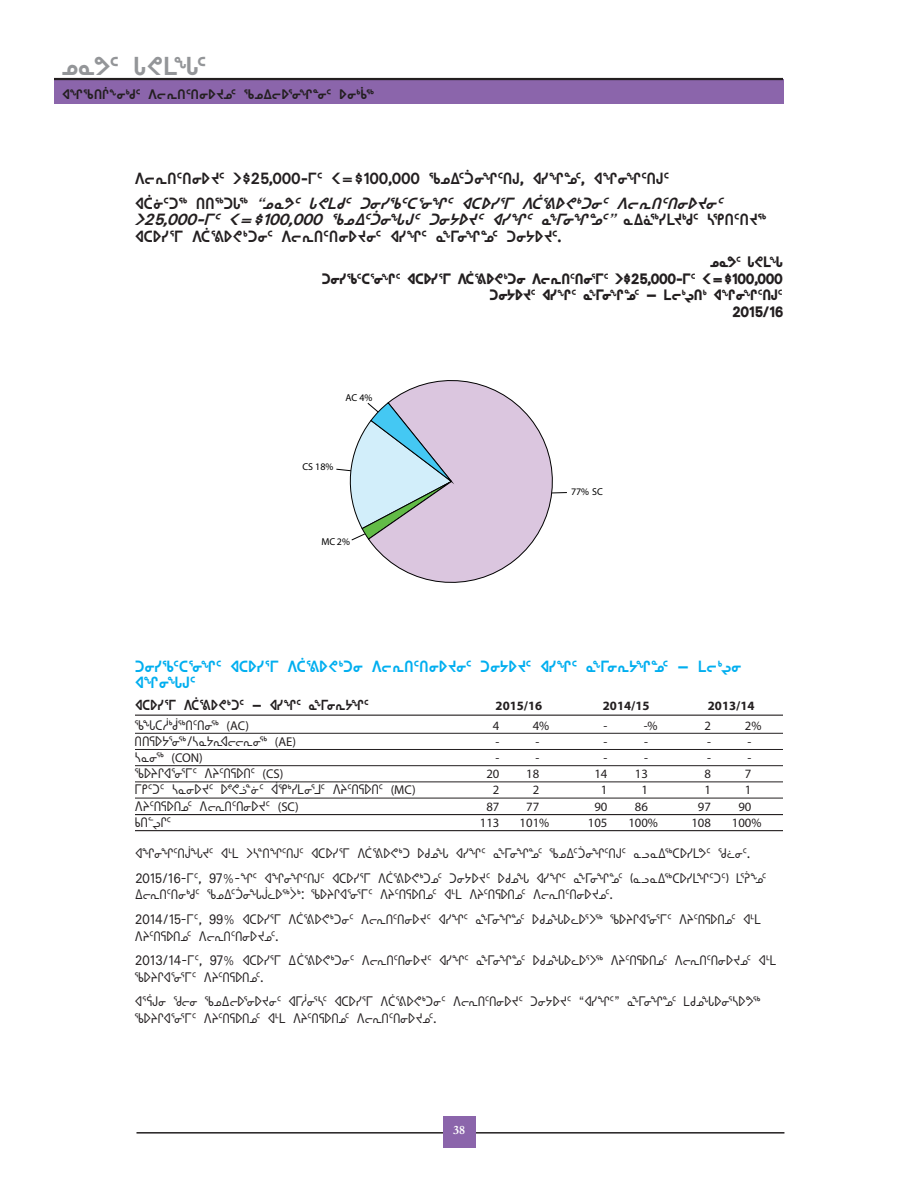
<style>
.page{position:relative;width:918px;height:1188px;background:#fff}
.page>*{position:absolute;margin:0;border:0;box-sizing:border-box;transform-origin:0 0}
.t1{font:24px "Naamajut Bd";letter-spacing:-.08em;color:#939598}
.t2{font:15px/16.5px "Naamajut Bd It";color:#231f20}
.t3{font:15px "Naamajut Bd";color:#231f20;scale:.95 1}
.t4{font:15px/16.5px "Naamajut Bd";color:#00aeef;scale:.95 1}
.t5{font:900 13.5px/16.5px "Naamajut";color:#231f20;text-align:right;scale:.95 1}
.t6{font:13.5px "Naamajut Bd";color:#231f20;scale:.9 1}
.t7{font:12.75px/24.9px "Naamajut";color:#231f20;scale:.95 1}
.t8{font:12.75px "Naamajut";color:#231f20;scale:.96 1}
.t9{font:12.75px "Myriad Pro";color:#231f20}
.t10{font:12.75px "Naamajut Bd";color:#231f20}
.t11{font:700 12.75px "Myriad Pro";color:#231f20}
.t12{font:700 12.75px "Garamond";color:#fff}
.t13{font:10.05px "Myriad Pro";color:#000}
.s1{font-family:"Naamajut Bd"}
.s2{font-family:"Myriad Pro"}
.s3{font-family:"Naamajut"}
</style>
<div class="page">
<div style="left:54px;top:79px;width:729px;height:25px;background:#8b65ab"></div>
<hr style="left:54px;top:78px;width:729px;height:2px;background:#231f20">
<hr style="left:136px;top:1132px;width:648px;height:2px;background:#231f20">
<div style="left:443px;top:1116px;width:33px;height:31px;background:#8b65ab"></div>
<hr style="left:135px;top:715px;width:648px;height:1px;background:#231f20">
<hr style="left:135px;top:733px;width:648px;height:1px;background:#231f20">
<hr style="left:135px;top:749px;width:648px;height:1px;background:#231f20">
<hr style="left:135px;top:765px;width:648px;height:1px;background:#231f20">
<hr style="left:135px;top:782px;width:648px;height:1px;background:#231f20">
<hr style="left:135px;top:798px;width:648px;height:1px;background:#231f20">
<hr style="left:135px;top:814px;width:648px;height:1px;background:#231f20">
<hr style="left:135px;top:830px;width:648px;height:1px;background:#231f20">
<svg style="left:369px;top:380px;width:197px;height:203px"></svg>
<svg style="left:336px;top:402px;width:116px;height:139px"></svg>
<h1 class="t1" style="left:62px;top:52px;width:146px">KNK5 Z?MZ5</h1>
<p class="t10" style="left:62px;top:87px;width:314px">XQCTŒ1I4F5 WOET5TISJK5 CKWOS3IQ8I5 SI4√6</p>
<p class="t3" style="left:135px;top:170px;width:564px">WOET5TISJ5 S¢@%,)))-U5 X‚¢!)),))) CKW5©IQ5TA, XYQ8K5, XQIQ5TA5</p>
<p class="t2" style="left:135px;top:196px;width:633px"><span class="s1">X∫•5G6 TT6GZ6</span> “KNK5 Z?MF5 GIYC5B3IQ5 XBSY3U W∫3FS?4GI5 WOET5TISJI5<br>S@%,)))-U5 X‚¢!)),))) CKW5©IZA5 GI/SJ5 XYQ5 N1UIQ8K5” <span class="s1">NWˆ6YMJ4F5 NET5TJ6</span></p>
<p class="t3" style="left:135px;top:228px;width:451px">XBSY3U W∫3FS?4GI5 WOET5TISJI5 XYQ5 N1UIQ8K5 GI/SJ5.</p>
<p class="t5" style="left:322px;top:254px;width:487px">KNK5 Z?MZ<br>GIYC5B3IQ5 XBSY3U W∫3FS?4GI WOET5TI3U5 S¢@%,)))-U5 X‚¢!)),)))<br>GI/SJ5 XYQ5 N1UIQ8K5 — MO4LT4 XQIQ5TA5<br>@)!%\!^</p>
<p class="t13" style="left:346px;top:394px;width:28px">AC 4%</p>
<p class="t13" style="left:302px;top:463px;width:33px">CS 18%</p>
<p class="t13" style="left:322px;top:538px;width:30px">MC 2%</p>
<p class="t13" style="left:571px;top:488px;width:33px">77% SC</p>
<p class="t4" style="left:135px;top:658px;width:640px">GIYC5B3IQ5 XBSY3U W∫3FS?4GI WOET5TISJI5 GI/SJ5 XYQ5 N1UIE/Q8K5 — MO4LI<br>XQIZA5</p>
<p class="t6" style="left:135px;top:698px;width:261px">XBSY3U W∫3FS?4G5 — XYQ5 N1UIE/Q5</p>
<p class="t11" style="left:496px;top:701px;width:48px">2015/16</p>
<p class="t11" style="left:603px;top:701px;width:48px">2014/15</p>
<p class="t11" style="left:708px;top:701px;width:48px">2013/14</p>
<p class="t8" style="left:135px;top:718px;width:120px">CZB˙4Ƒ6T5TI6 <span class="s2">(AC)</span></p>
<p class="t9" style="left:493px;top:721px;width:8px">4</p>
<p class="t9" style="left:533px;top:721px;width:18px">4%</p>
<p class="t9" style="left:604px;top:721px;width:5px">-</p>
<p class="t9" style="left:644px;top:721px;width:16px">-%</p>
<p class="t9" style="left:704px;top:721px;width:8px">2</p>
<p class="t9" style="left:745px;top:721px;width:18px">2%</p>
<p class="t8" style="left:135px;top:734px;width:169px">TTCS/3I6\NN/EXOOEI6 <span class="s2">(AE)</span></p>
<p class="t9" style="left:496px;top:737px;width:5px">-</p>
<p class="t9" style="left:535px;top:737px;width:5px">-</p>
<p class="t9" style="left:604px;top:737px;width:5px">-</p>
<p class="t9" style="left:644px;top:737px;width:5px">-</p>
<p class="t9" style="left:707px;top:737px;width:5px">-</p>
<p class="t9" style="left:748px;top:737px;width:5px">-</p>
<p class="t9" style="left:135px;top:753px;width:69px"><span class="s3">NNI6</span> (CON)</p>
<p class="t9" style="left:496px;top:753px;width:5px">-</p>
<p class="t9" style="left:535px;top:753px;width:5px">-</p>
<p class="t9" style="left:604px;top:753px;width:5px">-</p>
<p class="t9" style="left:644px;top:753px;width:5px">-</p>
<p class="t9" style="left:707px;top:753px;width:5px">-</p>
<p class="t9" style="left:748px;top:753px;width:5px">-</p>
<p class="t8" style="left:135px;top:766px;width:156px">CSPQX3I3U5 WP5TCST5 <span class="s2">(CS)</span></p>
<p class="t9" style="left:486px;top:769px;width:15px">20</p>
<p class="t9" style="left:526px;top:769px;width:15px">18</p>
<p class="t9" style="left:594px;top:769px;width:15px">14</p>
<p class="t9" style="left:635px;top:769px;width:15px">13</p>
<p class="t9" style="left:704px;top:769px;width:8px">8</p>
<p class="t9" style="left:745px;top:769px;width:8px">7</p>
<p class="t8" style="left:135px;top:783px;width:294px">UR5G5 NNISJ5 S=?¬8•5 ≈E4YMI3J5 WP5TCST5 <span class="s2">(MC)</span></p>
<p class="t9" style="left:493px;top:785px;width:8px">2</p>
<p class="t9" style="left:533px;top:785px;width:8px">2</p>
<p class="t9" style="left:601px;top:785px;width:8px">1</p>
<p class="t9" style="left:641px;top:785px;width:8px">1</p>
<p class="t9" style="left:704px;top:785px;width:8px">1</p>
<p class="t9" style="left:745px;top:785px;width:8px">1</p>
<p class="t8" style="left:135px;top:799px;width:172px">WP5TCSTK5 WOET5TISJ5 <span class="s2">(SC)</span></p>
<p class="t9" style="left:486px;top:802px;width:15px">87</p>
<p class="t9" style="left:526px;top:802px;width:15px">77</p>
<p class="t9" style="left:594px;top:802px;width:15px">90</p>
<p class="t9" style="left:635px;top:802px;width:15px">86</p>
<p class="t9" style="left:698px;top:802px;width:15px">97</p>
<p class="t9" style="left:738px;top:802px;width:15px">90</p>
<p class="t8" style="left:135px;top:815px;width:39px">VT9LQ5</p>
<p class="t9" style="left:480px;top:818px;width:21px">113</p>
<p class="t9" style="left:520px;top:818px;width:31px">101%</p>
<p class="t9" style="left:588px;top:818px;width:21px">105</p>
<p class="t9" style="left:628px;top:818px;width:31px">100%</p>
<p class="t9" style="left:691px;top:818px;width:21px">108</p>
<p class="t9" style="left:732px;top:818px;width:31px">100%</p>
<p class="t7" style="left:135px;top:842px;width:666px">XQIQ5TÅZJ5 X7M SN8TQ5TA5 XBSY3U W∫3FS?4G SFKZ XYQ5 N1UIQ8K5 CKW5©IQ5TA5 NLNW6BSYMK5 D˜I5. @)!%\!^-U5, (&amp;∞-Q5 XQIQ5TA5 XBSY3U W∫3FS?4GK5 GI/SJ5 SFKZ XYQ5 N1UIQ8K5 GNLNW6BSYMQ5G5H M3Î1K5</p>
<p class="t7" style="left:135px;top:883px;width:660px">WOET5TI4F5 CKW5©IZÅMS6Í4: CSPQX3I3U5 WP5TCSTK5 X7M WP5TCSTK5 WOET5TISJK5.<br>@)!$\!%-U5, ((∞ XBSY3U W∫3FS?4GI5 WOET5TISJ5 XYQ5 N1UIQ8K5 SFKZSMS3S6 CSPQX3I3U5 WP5TCSTK5 X7M</p>
<p class="t7" style="left:135px;top:924px;width:677px">WP5TCSTK5 WOET5TISJK5.<br>@)!#\!$-U5, (&amp;∞ XBSY3U W∫3FS?4GI5 WOET5TISJ5 XYQ5 N1UIQ8K5 SFKZSMS3S6 WP5TCSTK5 WOET5TISJK5 X7M</p>
<p class="t7" style="left:135px;top:965px;width:660px">CSPQX3I3U5 WP5TCSTK5.<br>X3ÇAI DOI CKWOS3ISJI5 XU˙I3N5 XBSY3U W∫3FS?4GI5 WOET5TISJ5 GI/SJ5 “XYQ5” N1UIQ8K5 MFKZSI3NSK6</p>
<p class="t7" style="left:135px;top:1006px;width:319px">CSPQX3I3U5 WP5TCSTK5 X7M WP5TCSTK5 WOET5TISJK5.</p>
<p class="t12" style="left:453px;top:1122px;width:13px">38</p>
</div>
